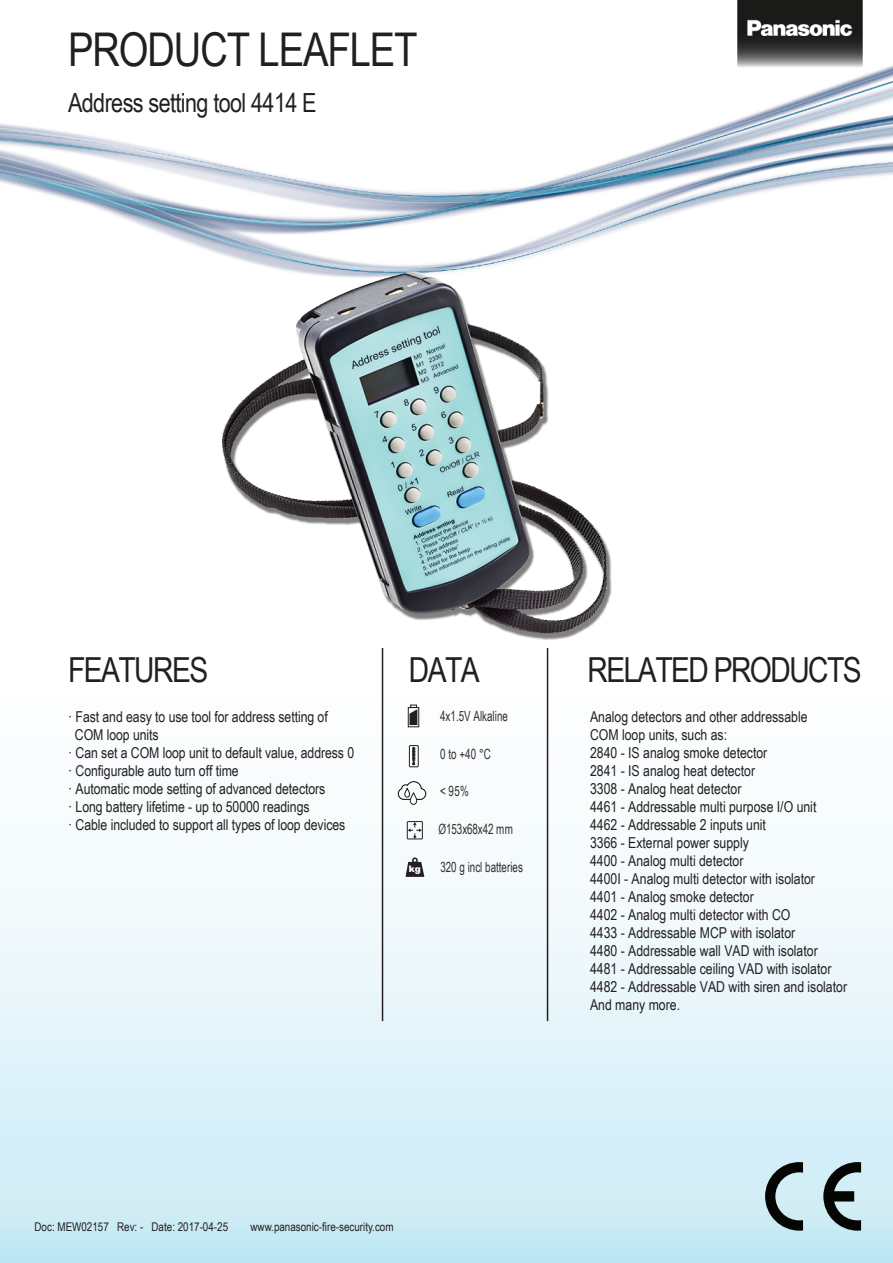
<style>
.page{position:relative;width:893px;height:1263px;background:#fff}
.page>*{position:absolute;margin:0;border:0;box-sizing:border-box;transform-origin:0 0}
.t1{font:46.5px "Arial Narrow";letter-spacing:-.025em;color:#231f20}
.t2{font:34.5px "Arial Narrow";letter-spacing:-.045em;color:#231f20}
.t3{font:26.4px "Arial Narrow";letter-spacing:-.025em;color:#231f20}
.t4{font:15px/18px "Arial Narrow";color:#231f20}
.t5{font:14.1px "Arial Narrow";color:#312f30;scale:.85 1}
.t6{font:12px "Arial Narrow";color:#231f20}
.t7{font:900 9px "Arial";color:#fff}
</style>
<div class="page">
<svg style="left:0;top:658px;width:893px;height:605px"></svg>
<img style="left:0;top:65px;width:893px;height:185px">
<svg style="left:409px;top:745px;width:9px;height:22px"></svg>
<div style="left:409px;top:745px;width:10px;height:22px;border:1px solid #231f20"></div>
<svg style="left:412px;top:747px;width:3px;height:18px"></svg>
<div style="left:407px;top:821px;width:16px;height:18px;border:1px solid #231f20"></div>
<svg style="left:408px;top:822px;width:14px;height:17px"></svg>
<svg style="left:406px;top:857px;width:18px;height:20px"></svg>
<svg style="left:398px;top:781px;width:28px;height:24px"></svg>
<div style="left:408px;top:707px;width:11px;height:20px;border:1px solid #231f20"></div>
<svg style="left:409px;top:705px;width:8px;height:20px"></svg>
<hr style="left:382px;top:648px;width:1px;height:373px;background:#231f20">
<hr style="left:547px;top:648px;width:1px;height:373px;background:#231f20">
<img style="left:735px;top:0;width:130px;height:72px">
<svg style="left:823px;top:1162px;width:38px;height:68px;background:#718084"></svg>
<svg style="left:765px;top:1162px;width:38px;height:68px;background:#819297"></svg>
<img style="left:209px;top:246px;width:411px;height:412px">
<h1 class="t1" style="left:68px;top:15px;width:351px">PRODUCT LEAFLET</h1>
<h3 class="t3" style="left:68px;top:83px;width:250px">Address setting tool 4414 E</h3>
<h2 class="t2" style="left:68px;top:644px;width:142px">FEATURES</h2>
<h2 class="t2" style="left:409px;top:644px;width:72px">DATA</h2>
<h2 class="t2" style="left:587px;top:645px;width:276px">RELATED PRODUCTS</h2>
<p class="t4" style="left:68px;top:707px;width:261px">· Fast and easy to use tool for address setting of</p>
<p class="t5" style="left:440px;top:706px;width:81px">4x1.5V Alkaline</p>
<p class="t4" style="left:68px;top:725px;width:287px;text-indent:7px">COM loop units<br>· Can set a COM loop unit to default value, address 0 · Configurable auto turn off time<br>· Automatic mode setting of advanced detectors<br>· Long battery lifetime - up to 50000 readings<br>· Cable included to support all types of loop devices</p>
<p class="t5" style="left:440px;top:743px;width:61px">0 to +40 °C</p>
<p class="t5" style="left:440px;top:781px;width:36px">&lt; 95%</p>
<p class="t5" style="left:439px;top:819px;width:89px">Ø153x68x42 mm</p>
<p class="t5" style="left:440px;top:857px;width:99px">320 g incl batteries</p>
<p class="t7" style="left:409px;top:862px;width:14px">kg</p>
<p class="t4" style="left:590px;top:707px;width:259px">Analog detectors and other addressable<br>COM loop units, such as:<br>2840 - IS analog smoke detector<br>2841 - IS analog heat detector<br>3308 - Analog heat detector<br>4461 - Addressable multi purpose I/O unit 4462 - Addressable 2 inputs unit<br>3366 - External power supply<br>4400 - Analog multi detector<br>4400I - Analog multi detector with isolator<br>4401 - Analog smoke detector<br>4402 - Analog multi detector with CO<br>4433 - Addressable MCP with isolator<br>4480 - Addressable wall VAD with isolator 4481 - Addressable ceiling VAD with isolator 4482 - Addressable VAD with siren and isolator And many more.</p>
<p class="t6" style="left:34px;top:1217px;width:195px">Doc: MEW02157 Rev: - Date: 2017-04-25</p>
<p class="t6" style="left:250px;top:1217px;width:145px">www.panasonic-fire-security.com</p>
</div>
